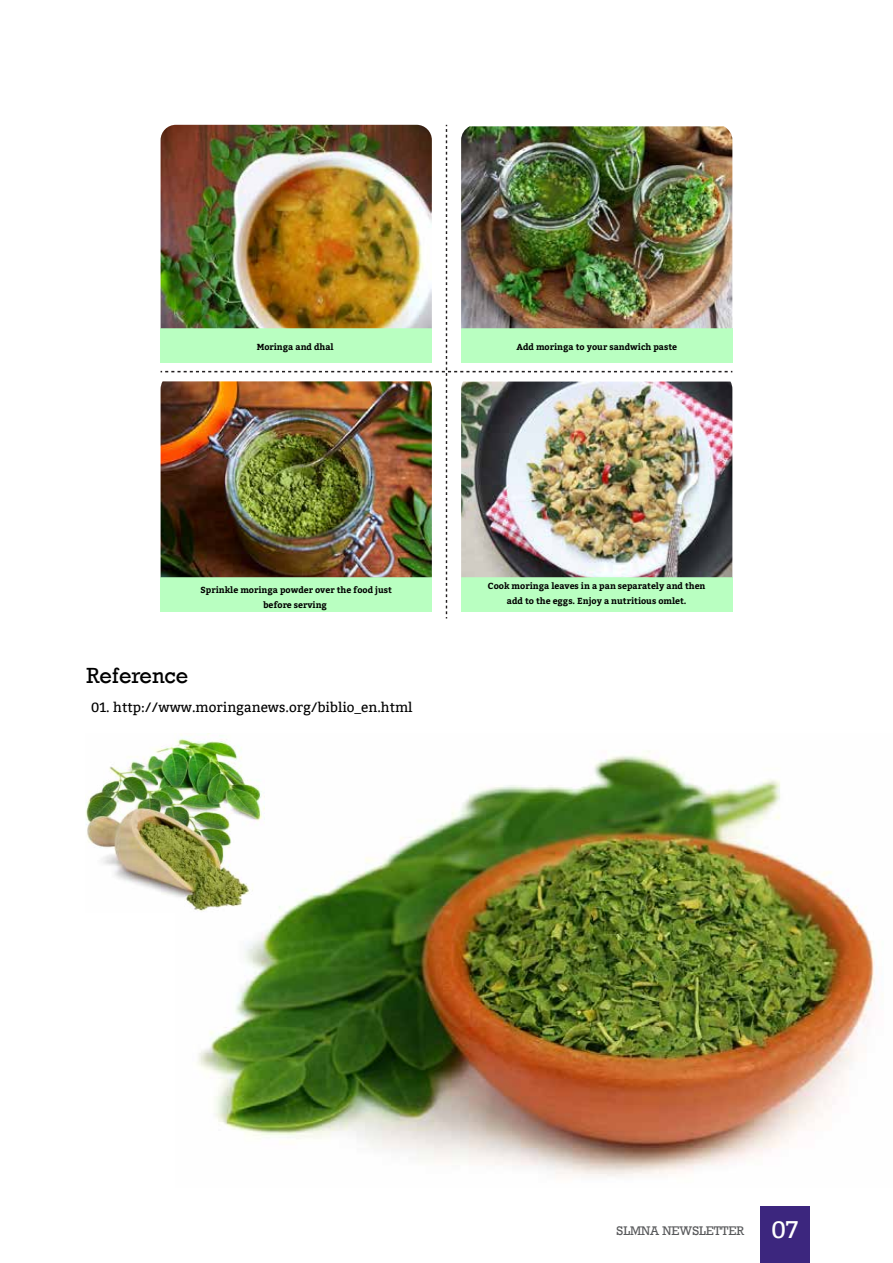
<style>
.page{position:relative;width:893px;height:1263px;background:#fff}
.page>*{position:absolute;margin:0;border:0;box-sizing:border-box;transform-origin:0 0}
.t1{font:22.5px "Rockwell";color:#000}
.t2{font:13.5px "Bitter";color:#000}
.t3{font:12.75px "Rockwell";color:#58595b}
.t4{font:700 8.7px/15px "Bitter";color:#000;text-align:center}
.s1{font-family:"Bitter";font-size:24px;color:#fff}
</style>
<div class="page">
<img style="left:197px;top:751px;width:678px;height:426px">
<div style="left:760px;top:1206px;width:50px;height:57px;background:#3c267e"></div>
<img style="left:161px;top:125px;width:571px;height:493px">
<img style="left:86px;top:735px;width:179px;height:178px">
<p class="t4" style="left:257px;top:340px;width:78px">Moringa and dhal</p>
<p class="t4" style="left:516px;top:340px;width:162px">Add moringa to your sandwich paste</p>
<p class="t4" style="left:201px;top:582px;width:193px">Sprinkle moringa powder over the food just before serving</p>
<p class="t4" style="left:488px;top:579px;width:219px">Cook moringa leaves in a pan separately and then add to the eggs. Enjoy a nutritious omlet.</p>
<h1 class="t1" style="left:86px;top:662px;width:103px">Reference</h1>
<h2 class="t2" style="left:91px;top:699px;width:323px">01. http://www.moringanews.org/biblio_en.html</h2>
<h3 class="t3" style="left:617px;top:1223px;width:183px">SLMNA NEWSLETTER <span class="s1">07</span></h3>
</div>
